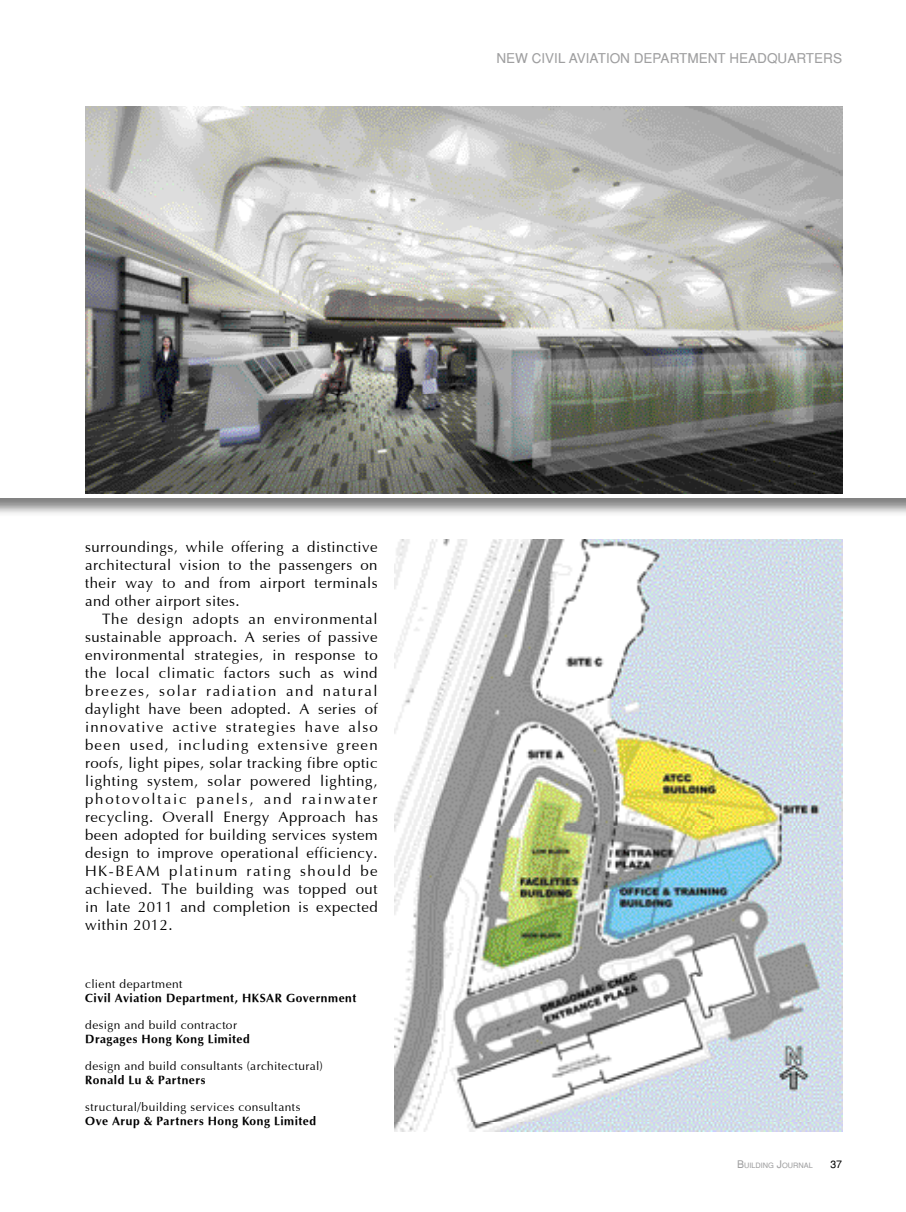
<style>
.page{position:relative;width:906px;height:1212px;background:#fff}
.page>*{position:absolute;margin:0;border:0;box-sizing:border-box;transform-origin:0 0}
.t1{font:15px/18px "Optimum";letter-spacing:.03em;color:#000;text-align:justify}
.t2{font:13.5px "Helvetica";color:#9f9fa0}
.t3{font:12px "Optimum";letter-spacing:.03em;color:#000}
.t4{font:700 12px "Optimum";letter-spacing:.04em;color:#000}
.t5{font:10.5px "Helvetica";color:#000}
.t6{font:7.35px "Helvetica";color:#9f9fa0}
.s1{font-size:10.5px}
</style>
<div class="page">
<div style="left:0;top:497px;width:906px;height:33px;background:#000;opacity:.5"></div>
<img style="left:395px;top:539px;width:447px;height:592px">
<img style="left:85px;top:106px;width:757px;height:387px">
<p class="t2" style="left:496px;top:50px;width:347px">NEW CIVIL AVIATION DEPARTMENT HEADQUARTERS</p>
<p class="t2" style="left:793px;top:50px;width:50px">PUBLIC</p>
<p class="t1" style="left:85px;top:538px;width:294px">surroundings, while offering a distinctive architectural vision to the passengers on their way to and from airport terminals and other airport sites.</p>
<p class="t1" style="left:85px;top:610px;width:294px;text-indent:17px">The design adopts an environmental sustainable approach. A series of passive environmental strategies, in response to the local climatic factors such as wind breezes, solar radiation and natural daylight have been adopted. A series of innovative active strategies have also been used, including extensive green roofs, light pipes, solar tracking fibre optic lighting system, solar powered lighting, photovoltaic panels, and rainwater recycling. Overall Energy Approach has been adopted for building services system design to improve operational efficiency.<br>HK-BEAM platinum rating should be achieved. The building was topped out in late 2011 and completion is expected within 2012.</p>
<p class="t3" style="left:85px;top:977px;width:99px">client department</p>
<p class="t4" style="left:85px;top:990px;width:273px">Civil Aviation Department, HKSAR Government</p>
<p class="t3" style="left:85px;top:1018px;width:153px">design and build contractor</p>
<p class="t4" style="left:85px;top:1031px;width:166px">Dragages Hong Kong Limited</p>
<p class="t3" style="left:85px;top:1059px;width:239px">design and build consultants (architectural)</p>
<p class="t4" style="left:85px;top:1072px;width:122px">Ronald Lu &amp; Partners</p>
<p class="t3" style="left:85px;top:1100px;width:217px">structural/building services consultants</p>
<p class="t4" style="left:85px;top:1113px;width:232px">Ove Arup &amp; Partners Hong Kong Limited</p>
<p class="t6" style="left:737px;top:1161px;width:77px"><span class="s1">B</span>UILDING <span class="s1">J</span>OURNAL</p>
<p class="t5" style="left:830px;top:1158px;width:13px">37</p>
</div>
